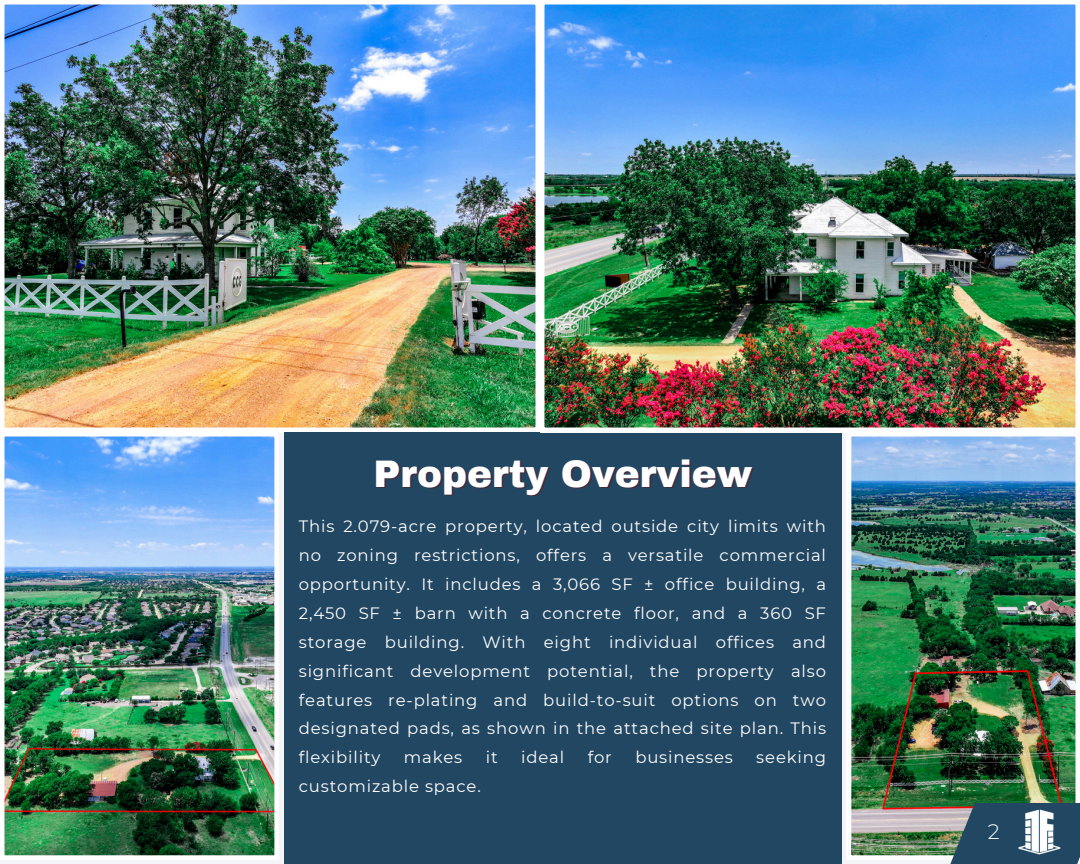
<style>
.page{position:relative;width:1080px;height:864px;background:#fff}
.page>*{position:absolute;margin:0;border:0;box-sizing:border-box;transform-origin:0 0}
.t1{font:900 37.5px "Archivo";color:#fefefe}
.t2{font:300 21px "Montserrat";color:#fefefe}
.t3{font:16.5px/29px "Montserrat";letter-spacing:.05em;color:#fefefe;text-align:justify}
</style>
<div class="page">
<img style="left:4px;top:4px;width:532px;height:424px">
<div style="left:284px;top:432px;width:558px;height:432px;background:#224762"></div>
<img style="left:851px;top:436px;width:225px;height:420px">
<svg style="left:947px;top:803px;width:133px;height:61px;background:#3a586a"></svg>
<img style="left:1012px;top:805px;width:55px;height:55px">
<img style="left:544px;top:4px;width:532px;height:424px">
<img style="left:4px;top:436px;width:271px;height:420px">
<p class="t1" style="left:373px;top:454px;width:381px">Property Overview</p>
<p class="t3" style="left:299px;top:511px;width:529px">This 2.079-acre property, located outside city limits with no zoning restrictions, offers a versatile commercial opportunity. It includes a 3,066 SF ± office building, a 2,450 SF ± barn with a concrete floor, and a 360 SF storage building. With eight individual offices and significant development potential, the property also features re-plating and build-to-suit options on two designated pads, as shown in the attached site plan. This flexibility</p>
<p class="t3" style="left:404px;top:743px;width:60px">makes</p>
<p class="t3" style="left:486px;top:743px;width:13px">it</p>
<p class="t3" style="left:521px;top:743px;width:45px">ideal</p>
<p class="t3" style="left:588px;top:743px;width:26px">for</p>
<p class="t3" style="left:635px;top:743px;width:99px">businesses</p>
<p class="t3" style="left:756px;top:743px;width:71px">seeking</p>
<p class="t3" style="left:299px;top:772px;width:184px">customizable space.</p>
<p class="t2" style="left:988px;top:819px;width:13px">2</p>
</div>
